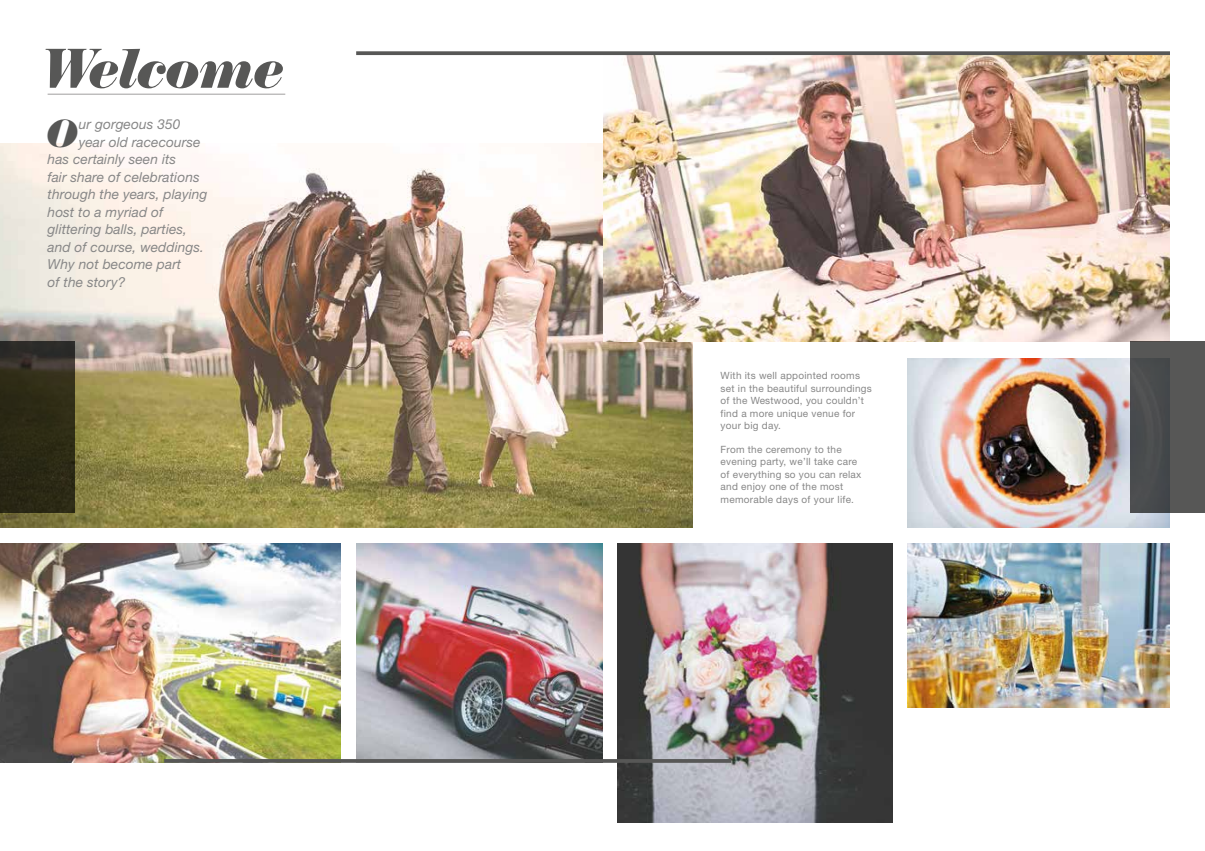
<style>
.page{position:relative;width:1205px;height:851px;background:#fff}
.page>*{position:absolute;margin:0;border:0;box-sizing:border-box;transform-origin:0 0}
.t1{font:italic 54.75px "Normande BT";letter-spacing:-.02em;color:#575756}
.t2{font:italic 38.38px "Normande BT";color:#575756}
.t3{font:italic 13.75px "Helvetica Neue LT Std";letter-spacing:.005em;color:#878787}
.t4{font:10px/12.5px "Helvetica Neue LT Std";letter-spacing:.025em;color:#878787}
</style>
<div class="page">
<img style="left:0;top:143px;width:692px;height:384px">
<img style="left:603px;top:55px;width:566px;height:286px">
<img style="left:907px;top:543px;width:262px;height:164px">
<img style="left:907px;top:358px;width:262px;height:169px">
<hr style="left:48px;top:94px;width:237px;height:1px;background:#b3b2b2">
<div style="left:1130px;top:341px;width:75px;height:172px;background:linear-gradient(to bottom,#535453,#4e4f51)"></div>
<svg style="left:0;top:341px;width:74px;height:172px;background:#2d2a19"></svg>
<img style="left:0;top:543px;width:341px;height:219px">
<img style="left:356px;top:543px;width:246px;height:216px">
<img style="left:617px;top:543px;width:275px;height:279px">
<hr style="left:164px;top:759px;width:567px;height:3px;background:#575756">
<svg style="left:356px;top:51px;width:814px;height:4px;background:#636362"></svg>
<h1 class="t1" style="left:43px;top:35px;width:243px">Welcome</h1>
<h2 class="t2" style="left:46px;top:109px;width:34px">O</h2>
<h3 class="t3" style="left:79px;top:116px;width:103px">ur gorgeous 350</h3>
<h3 class="t3" style="left:79px;top:133px;width:123px">year old racecourse</h3>
<h3 class="t3" style="left:48px;top:151px;width:130px">has certainly seen its</h3>
<h3 class="t3" style="left:48px;top:168px;width:154px">fair share of celebrations</h3>
<h3 class="t3" style="left:48px;top:186px;width:161px">through the years, playing</h3>
<h3 class="t3" style="left:48px;top:203px;width:117px">host to a myriad of</h3>
<h3 class="t3" style="left:48px;top:221px;width:141px">glittering balls, parties,</h3>
<h3 class="t3" style="left:48px;top:238px;width:158px">and of course, weddings.</h3>
<h3 class="t3" style="left:48px;top:256px;width:135px">Why not become part</h3>
<h3 class="t3" style="left:48px;top:273px;width:79px">of the story?</h3>
<p class="t4" style="left:720px;top:369px;width:153px">With its well appointed rooms set in the beautiful surroundings of the Westwood, you couldn’t find a more unique venue for your big day.</p>
<p class="t4" style="left:720px;top:442px;width:142px">From the ceremony to the evening party, we’ll take care of everything so you can relax and enjoy one of the most memorable days of your life.</p>
</div>
